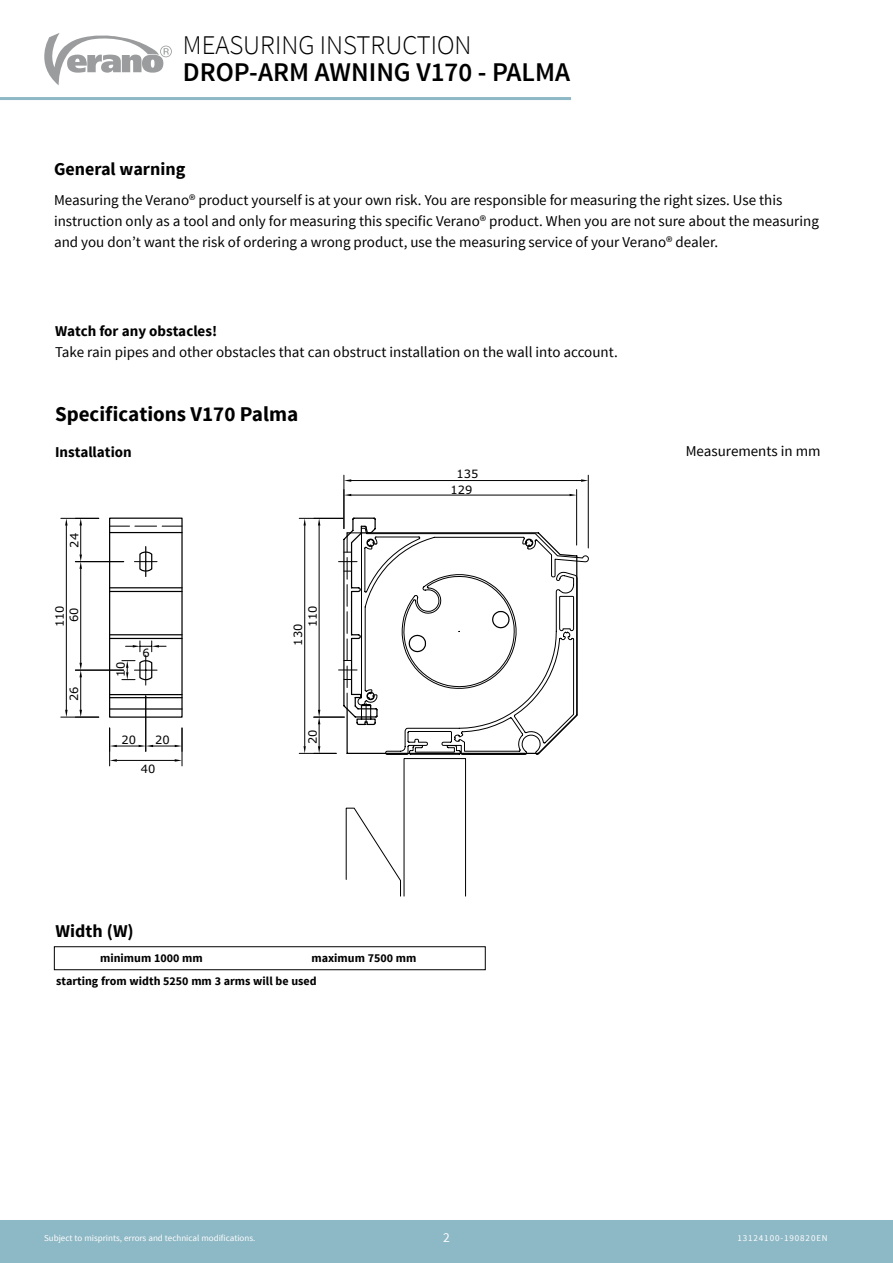
<style>
.page{position:relative;width:893px;height:1263px;background:#fff}
.page>*{position:absolute;margin:0;border:0;box-sizing:border-box;transform-origin:0 0}
.t1{font:600 27px "Source Sans Pro";color:#000}
.t2{font:300 27px "Source Sans Pro";color:#000}
.t3{font:700 21px "Source Sans Pro";color:#000}
.t4{font:700 18px "Source Sans Pro";color:#000}
.t5{font:15px/21px "Source Sans Pro";color:#000}
.t6{font:700 15px "Source Sans Pro";color:#000}
.t7{font:13.5px "Source Sans Pro";color:#fff}
.t8{font:700 12px/22.5px "Source Sans Pro";color:#000}
.t9{font:11.55px/14.4px "Verdana";letter-spacing:.005em;color:#000;text-align:center}
.t10{font:9px "Source Sans Pro";color:#fff}
.t11{font:9px "Source Sans Pro";letter-spacing:.1em;color:#fff}
</style>
<div class="page">
<div style="left:0;top:1220px;width:893px;height:43px;background:#8db8c5"></div>
<svg style="left:44px;top:33px;width:128px;height:52px"></svg>
<hr style="left:0;top:97px;width:571px;height:3px;background:#8db8c5">
<div style="left:54px;top:946px;width:431px;height:24px;border:1px solid #000"></div>
<hr style="left:109px;top:728px;width:1px;height:38px;background:#000">
<hr style="left:182px;top:728px;width:1px;height:38px;background:#000">
<hr style="left:117px;top:760px;width:58px;height:1px;background:#000">
<svg style="left:110px;top:759px;width:7px;height:3px"></svg>
<svg style="left:175px;top:759px;width:7px;height:3px"></svg>
<hr style="left:145px;top:696px;width:1px;height:55px;background:#000">
<svg style="left:110px;top:728px;width:73px;height:23px"></svg>
<hr style="left:80px;top:677px;width:1px;height:33px;background:#000">
<svg style="left:75px;top:710px;width:24px;height:7px"></svg>
<hr style="left:61px;top:717px;width:38px;height:1px;background:#000">
<hr style="left:61px;top:518px;width:38px;height:1px;background:#000">
<hr style="left:66px;top:525px;width:1px;height:185px;background:#000">
<svg style="left:65px;top:710px;width:3px;height:7px"></svg>
<svg style="left:65px;top:518px;width:3px;height:7px"></svg>
<hr style="left:75px;top:670px;width:49px;height:1px;background:#000">
<hr style="left:80px;top:569px;width:1px;height:94px;background:#000">
<svg style="left:80px;top:663px;width:2px;height:14px"></svg>
<hr style="left:75px;top:561px;width:49px;height:1px;background:#000">
<svg style="left:75px;top:519px;width:24px;height:50px"></svg>
<hr style="left:576px;top:490px;width:1px;height:55px;background:#000">
<hr style="left:351px;top:495px;width:218px;height:1px;background:#000">
<svg style="left:345px;top:494px;width:6px;height:2px"></svg>
<svg style="left:569px;top:494px;width:8px;height:2px"></svg>
<hr style="left:344px;top:475px;width:1px;height:54px;background:#000">
<hr style="left:588px;top:475px;width:1px;height:73px;background:#000">
<hr style="left:351px;top:480px;width:230px;height:1px;background:#000">
<svg style="left:344px;top:479px;width:7px;height:3px"></svg>
<svg style="left:581px;top:479px;width:7px;height:3px"></svg>
<hr style="left:299px;top:753px;width:37px;height:1px;background:#000">
<hr style="left:299px;top:518px;width:44px;height:1px;background:#000">
<hr style="left:304px;top:525px;width:1px;height:221px;background:#000">
<svg style="left:304px;top:746px;width:2px;height:7px"></svg>
<svg style="left:304px;top:518px;width:2px;height:7px"></svg>
<svg style="left:517px;top:531px;width:61px;height:224px"></svg>
<svg style="left:314px;top:516px;width:203px;height:380px"></svg>
<svg style="left:108px;top:517px;width:75px;height:201px"></svg>
<h1 class="t2" style="left:183px;top:29px;width:290px">MEASURING INSTRUCTION</h1>
<h1 class="t1" style="left:183px;top:55px;width:389px">DROP-ARM AWNING V170 - PALMA</h1>
<p class="t4" style="left:54px;top:158px;width:133px">General warning</p>
<p class="t5" style="left:54px;top:189px;width:766px">Measuring the Verano® product yourself is at your own risk. You are responsible for measuring the right sizes. Use this instruction only as a tool and only for measuring this specific Verano® product. When you are not sure about the measuring and you don’t want the risk of ordering a wrong product, use the measuring service of your Verano® dealer.</p>
<p class="t6" style="left:55px;top:321px;width:164px">Watch for any obstacles!</p>
<p class="t5" style="left:55px;top:341px;width:564px">Take rain pipes and other obstacles that can obstruct installation on the wall into account.</p>
<h2 class="t3" style="left:55px;top:400px;width:245px">Specifications V170 Palma</h2>
<p class="t6" style="left:55px;top:442px;width:78px">Installation</p>
<p class="t9" style="left:67px;top:548px;width:16px;rotate:-90deg">24</p>
<p class="t9" style="left:52px;top:627px;width:23px;rotate:-90deg">110<br>60</p>
<p class="t9" style="left:67px;top:701px;width:16px;rotate:-90deg">26</p>
<p class="t9" style="left:113px;top:677px;width:16px;rotate:-90deg">10</p>
<p class="t9" style="left:143px;top:645px;width:9px">6</p>
<p class="t9" style="left:121px;top:732px;width:16px">20</p>
<p class="t9" style="left:155px;top:732px;width:16px">20</p>
<p class="t9" style="left:141px;top:761px;width:16px">40</p>
<p class="t9" style="left:305px;top:627px;width:23px;rotate:-90deg">110</p>
<p class="t9" style="left:291px;top:646px;width:23px;rotate:-90deg">130</p>
<p class="t9" style="left:305px;top:744px;width:16px;rotate:-90deg">20</p>
<p class="t9" style="left:456px;top:466px;width:23px">135</p>
<p class="t9" style="left:451px;top:482px;width:23px">129</p>
<p class="t4" style="left:56px;top:919px;width:80px">Width (W)</p>
<p class="t8" style="left:100px;top:947px;width:104px">minimum 1000 mm</p>
<p class="t8" style="left:56px;top:947px;width:362px;text-indent:255px">maximum 7500 mm starting from width 5250 mm 3 arms will be used</p>
<p class="t5" style="left:686px;top:440px;width:136px">Measurements in mm</p>
<p class="t10" style="left:44px;top:1233px;width:213px">Subject to misprints, errors and technical modifications.</p>
<p class="t7" style="left:443px;top:1229px;width:8px">2</p>
<p class="t11" style="left:737px;top:1233px;width:92px">13124100-190820EN</p>
</div>
